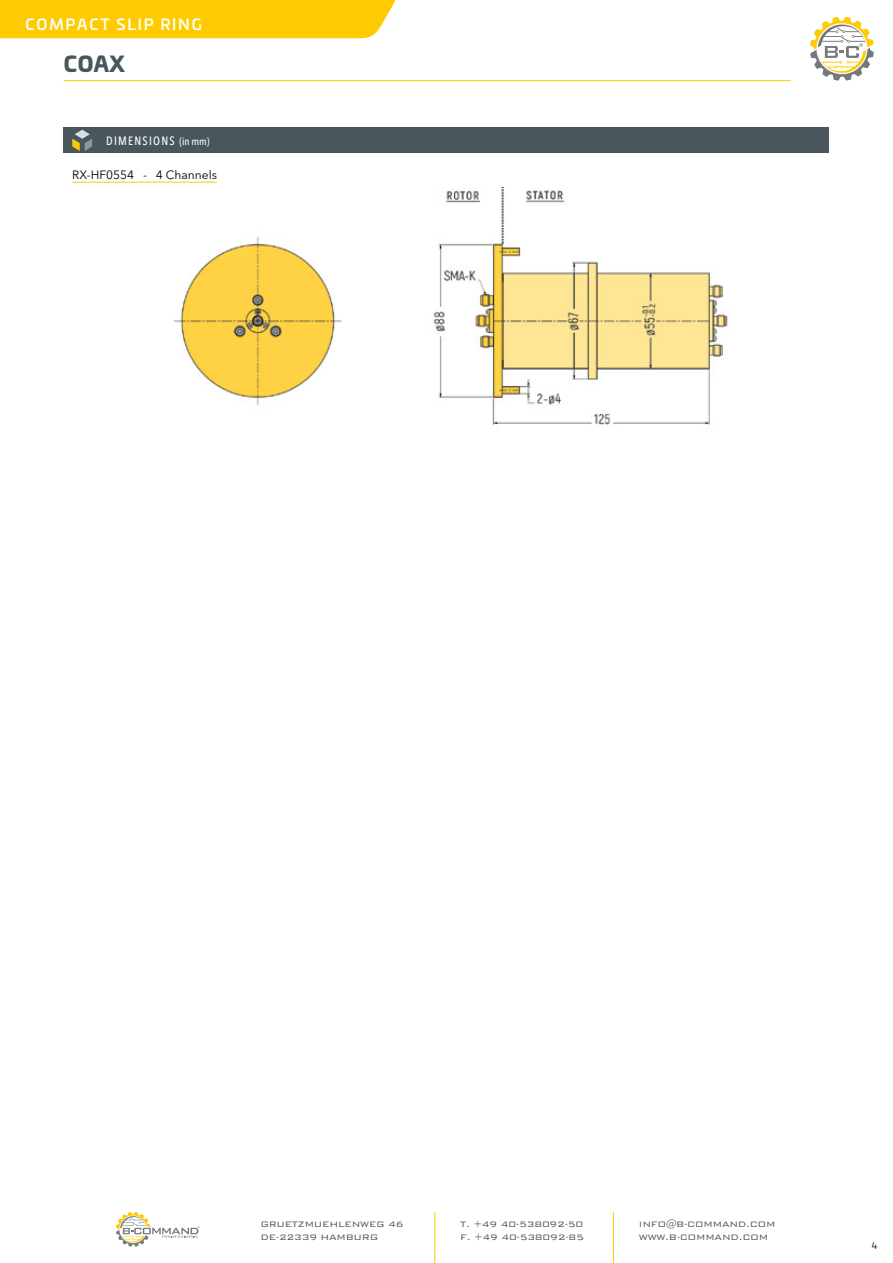
<style>
.page{position:relative;width:893px;height:1263px;background:#fff}
.page>*{position:absolute;margin:0;border:0;box-sizing:border-box;transform-origin:0 0}
.t1{font:900 21px "Univia Pro";color:#49565b}
.t2{font:500 15px "Univia Pro";letter-spacing:.12em;color:#fff}
.t3{font:12px "Avenir Next LT Pro";color:#000}
.t4{font:500 condensed 12px "Avenir Next LT Pro";letter-spacing:.1em;color:#fff}
.t5{font:300 10.5px/12.6px "Bank Gothic BT";letter-spacing:-.025em;color:#49565b}
.t6{font:9px "Univia Pro";color:#000}
.s1{font-size:10.5px}
</style>
<div class="page">
<hr style="left:434px;top:1212px;width:1px;height:34px;background:#fecb00">
<hr style="left:613px;top:1212px;width:1px;height:34px;background:#fecb00">
<svg style="left:434px;top:1246px;width:1px;height:17px"></svg>
<svg style="left:613px;top:1246px;width:1px;height:17px"></svg>
<svg style="left:116px;top:1212px;width:83px;height:34px"></svg>
<hr style="left:64px;top:80px;width:727px;height:1px;background:#fecb00">
<div style="left:0;top:0;width:395px;height:38px;background:#fecb00"></div>
<svg style="left:810px;top:17px;width:64px;height:64px"></svg>
<div style="left:64px;top:128px;width:765px;height:25px;background:#49565b"></div>
<hr style="left:72px;top:182px;width:145px;height:1px;background:#ffcb00">
<img style="left:173px;top:188px;width:555px;height:237px">
<svg style="left:72px;top:130px;width:20px;height:21px"></svg>
<h2 class="t2" style="left:26px;top:13px;width:178px">COMPACT SLIP RING</h2>
<h1 class="t1" style="left:64px;top:47px;width:62px">COAX</h1>
<p class="t4" style="left:106px;top:133px;width:105px">DIMENSIONS <span class="s1">(IN MM)</span></p>
<p class="t3" style="left:72px;top:168px;width:146px">RX-HF0554 - 4 Channels</p>
<p class="t5" style="left:260px;top:1218px;width:145px">gruetzmuehlenweg 46<br>DE-22339 hamburg</p>
<p class="t5" style="left:460px;top:1218px;width:125px">T. +49 40-538092-50<br>F. +49 40-538092-85</p>
<p class="t5" style="left:639px;top:1218px;width:138px">info@B-command.com www.b-command.com</p>
<p class="t6" style="left:872px;top:1239px;width:7px">4</p>
</div>
